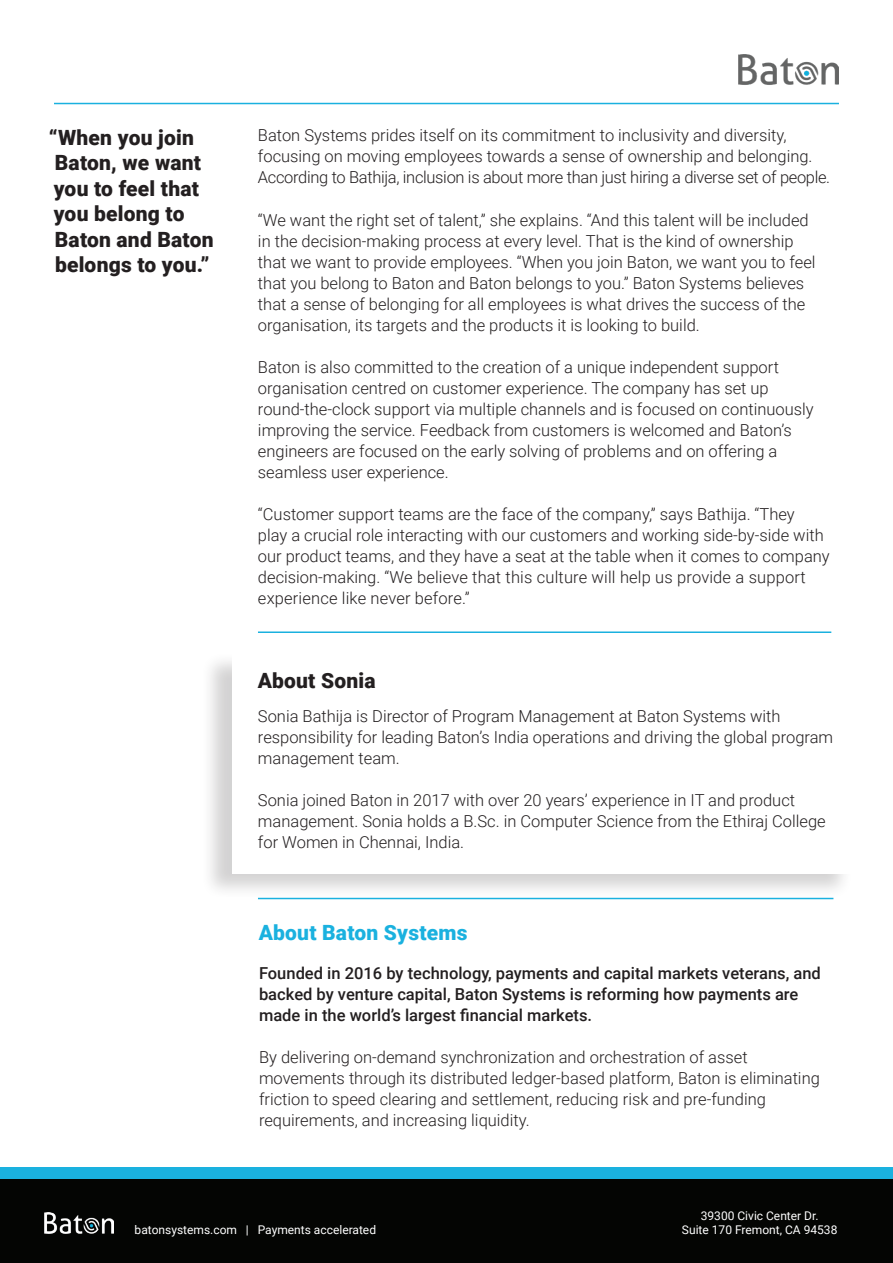
<style>
.page{position:relative;width:893px;height:1263px;background:#fff}
.page>*{position:absolute;margin:0;border:0;box-sizing:border-box;transform-origin:0 0}
.Quotes{font:900 21px/25.5px "Roboto";letter-spacing:.01em;color:#231f20}
.Quotes-2{font:900 21px "Roboto";letter-spacing:.01em;color:#1ab1df}
.Body{font:300 16.5px/21px "Roboto";color:#231f20}
.Body-2{font:500 16.5px/21px "Roboto";color:#231f20}
.t1{font:12px "Roboto";color:#fff}
</style>
<div class="page">
<div style="left:0;top:1179px;width:893px;height:84px;background:#040503"></div>
<img style="left:738px;top:55px;width:101px;height:30px">
<img style="left:45px;top:1213px;width:69px;height:21px">
<hr style="left:54px;top:103px;width:785px;height:1px;background:#1ab1df">
<div style="left:0;top:1167px;width:893px;height:12px;background:#1ab1df"></div>
<div style="left:200px;top:652px;width:653px;height:247px;background:#231f20;opacity:.2"></div>
<div style="left:232px;top:654px;width:623px;height:219px;background:#fff"></div>
<hr style="left:258px;top:631px;width:573px;height:2px;background:#1ab1df">
<hr style="left:258px;top:898px;width:575px;height:1px;background:#1ab1df">
<p class="Quotes" style="left:49px;top:124px;width:166px">“When you join<br>Baton, we want you to feel that you belong to<br>Baton and Baton belongs to you.”</p>
<p class="Body" style="left:258px;top:124px;width:574px">Baton Systems prides itself on its commitment to inclusivity and diversity, focusing on moving employees towards a sense of ownership and belonging.<br>According to Bathija, inclusion is about more than just hiring a diverse set of people.</p>
<p class="Body" style="left:258px;top:209px;width:559px">“We want the right set of talent,” she explains. “And this talent will be included in the decision-making process at every level. That is the kind of ownership that we want to provide employees. “When you join Baton, we want you to feel that you belong to Baton and Baton belongs to you.” Baton Systems believes that a sense of belonging for all employees is what drives the success of the organisation, its targets and the products it is looking to build.</p>
<p class="Body" style="left:258px;top:356px;width:557px">Baton is also committed to the creation of a unique independent support organisation centred on customer experience. The company has set up round-the-clock support via multiple channels and is focused on continuously improving the service. Feedback from customers is welcomed and Baton’s engineers are focused on the early solving of problems and on offering a seamless user experience.</p>
<p class="Body" style="left:258px;top:503px;width:573px">“Customer support teams are the face of the company,” says Bathija. “They<br>play a crucial role interacting with our customers and working side-by-side with our product teams, and they have a seat at the table when it comes to company decision-making. “We believe that this culture will help us provide a support experience like never before.”</p>
<p class="Quotes" style="left:258px;top:667px;width:119px">About Sonia</p>
<p class="Body" style="left:258px;top:704px;width:577px">Sonia Bathija is Director of Program Management at Baton Systems with responsibility for leading Baton’s India operations and driving the global program management team.</p>
<p class="Body" style="left:258px;top:789px;width:569px">Sonia joined Baton in 2017 with over 20 years’ experience in IT and product management. Sonia holds a B.Sc. in Computer Science from the Ethiraj College for Women in Chennai, India.</p>
<p class="Quotes-2" style="left:259px;top:917px;width:210px">About Baton Systems</p>
<p class="Body-2" style="left:259px;top:962px;width:563px">Founded in 2016 by technology, payments and capital markets veterans, and backed by venture capital, Baton Systems is reforming how payments are made in the world’s largest financial markets.</p>
<p class="Body" style="left:259px;top:1046px;width:562px">By delivering on-demand synchronization and orchestration of asset movements through its distributed ledger-based platform, Baton is eliminating friction to speed clearing and settlement, reducing risk and pre-funding requirements, and increasing liquidity.</p>
<p class="t1" style="left:701px;top:1207px;width:119px">39300 Civic Center Dr.</p>
<p class="t1" style="left:135px;top:1221px;width:243px">batonsystems.com | Payments accelerated</p>
<p class="t1" style="left:682px;top:1221px;width:157px">Suite 170 Fremont, CA 94538</p>
</div>
